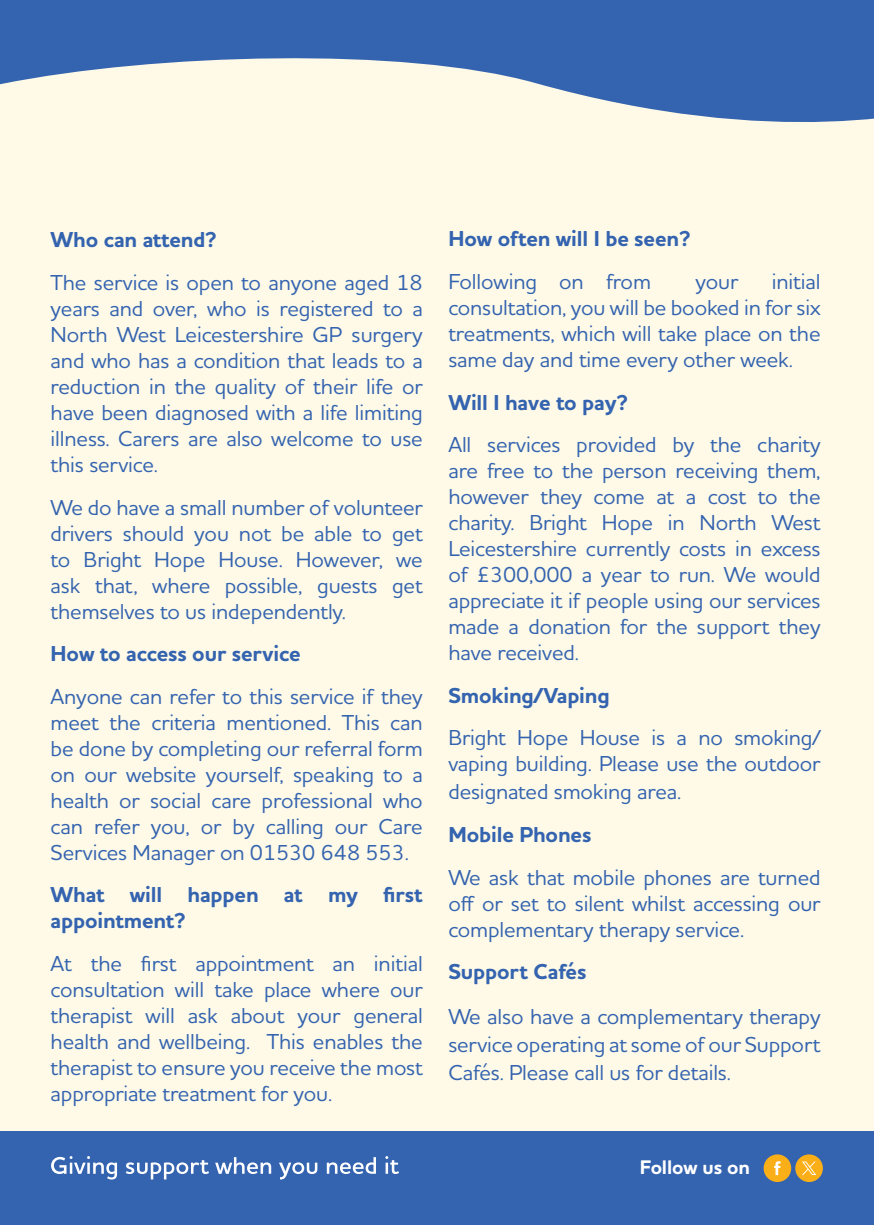
<style>
.page{position:relative;width:874px;height:1225px;background:#fff}
.page>*{position:absolute;margin:0;border:0;box-sizing:border-box;transform-origin:0 0}
.t1{font:500 22px/26px "Houschka Pro";letter-spacing:-.005em;color:#3463af;text-align:justify}
.t2{font:700 22px/26px "Houschka Pro";letter-spacing:-.005em;color:#3463af}
.t3{font:700 20px "Houschka Pro";letter-spacing:-.005em;color:#fff}
</style>
<div class="page">
<div style="left:0;top:31px;width:873px;height:1132px;background:#fefae7"></div>
<div style="left:0;top:1131px;width:873px;height:94px;background:#3463af"></div>
<div style="left:763px;top:1154px;width:27px;height:28px;background:#faaf18;border-radius:50%"></div>
<svg style="left:774px;top:1161px;width:6px;height:14px"></svg>
<div style="left:794px;top:1154px;width:28px;height:28px;background:#faaf18;border-radius:50%"></div>
<svg style="left:802px;top:1161px;width:13px;height:14px"></svg>
<svg style="left:51px;top:1156px;width:66px;height:23px"></svg>
<svg style="left:126px;top:1160px;width:83px;height:19px"></svg>
<svg style="left:215px;top:1157px;width:56px;height:17px"></svg>
<svg style="left:279px;top:1162px;width:38px;height:17px"></svg>
<svg style="left:326px;top:1157px;width:50px;height:17px"></svg>
<svg style="left:385px;top:1156px;width:14px;height:18px"></svg>
<svg style="left:0;top:0;width:873px;height:122px;fill:#3463af"></svg>
<p class="t2" style="left:51px;top:227px;width:167px">Who can attend?</p>
<p class="t1" style="left:51px;top:269px;width:373px">The service is open to anyone aged 18 years and over, who is registered to a North West Leicestershire GP surgery and who has a condition that leads to a reduction in the quality of their life or have been diagnosed with a life limiting illness. Carers are also welcome to use this service.</p>
<p class="t1" style="left:51px;top:493px;width:373px">We do have a small number of volunteer drivers should you not be able to get to Bright Hope House. However, we ask that, where possible, guests get themselves to us independently.</p>
<p class="t2" style="left:51px;top:641px;width:251px">How to access our service</p>
<p class="t1" style="left:51px;top:682px;width:373px">Anyone can refer to this service if they meet the criteria mentioned. This can be done by completing our referral form on our website yourself, speaking to a health or social care professional who can refer you, or by calling our Care Services Manager on 01530 648 553.</p>
<p class="t2" style="left:51px;top:882px;width:373px">What will happen at my first appointment?</p>
<p class="t1" style="left:51px;top:950px;width:373px">At the first appointment an initial consultation will take place where our therapist will ask about your general health and wellbeing. This enables the therapist to ensure you receive the most appropriate treatment for you.</p>
<p class="t2" style="left:448px;top:226px;width:243px">How often will I be seen?</p>
<p class="t1" style="left:448px;top:268px;width:204px">Following on from</p>
<p class="t1" style="left:695px;top:268px;width:44px">your</p>
<p class="t1" style="left:448px;top:268px;width:373px;text-indent:323px">initial consultation, you will be booked in for six treatments, which will take place on the same day and time every other week.</p>
<p class="t2" style="left:448px;top:389px;width:181px">Will I have to pay?</p>
<p class="t1" style="left:448px;top:431px;width:373px">All services provided by the charity are free to the person receiving them, however they come at a cost to the charity. Bright Hope in North West Leicestershire currently costs in excess of £300,000 a year to run. We would appreciate it if people using our services made a donation for the support they have received.</p>
<p class="t2" style="left:448px;top:683px;width:163px">Smoking/Vaping</p>
<p class="t1" style="left:448px;top:724px;width:373px">Bright Hope House is a no smoking/ vaping building. Please use the outdoor</p>
<p class="t1" style="left:448px;top:778px;width:234px">designated smoking area.</p>
<p class="t2" style="left:448px;top:822px;width:145px">Mobile Phones</p>
<p class="t1" style="left:448px;top:863px;width:373px">We ask that mobile phones are turned off or set to silent whilst accessing our complementary therapy service.</p>
<p class="t2" style="left:448px;top:959px;width:140px">Support Cafés</p>
<p class="t1" style="left:448px;top:1001px;width:373px;line-height:28px">We also have a complementary therapy service operating at some of our Support Cafés. Please call us for details.</p>
<p class="t3" style="left:639px;top:1153px;width:112px">Follow us on</p>
</div>
